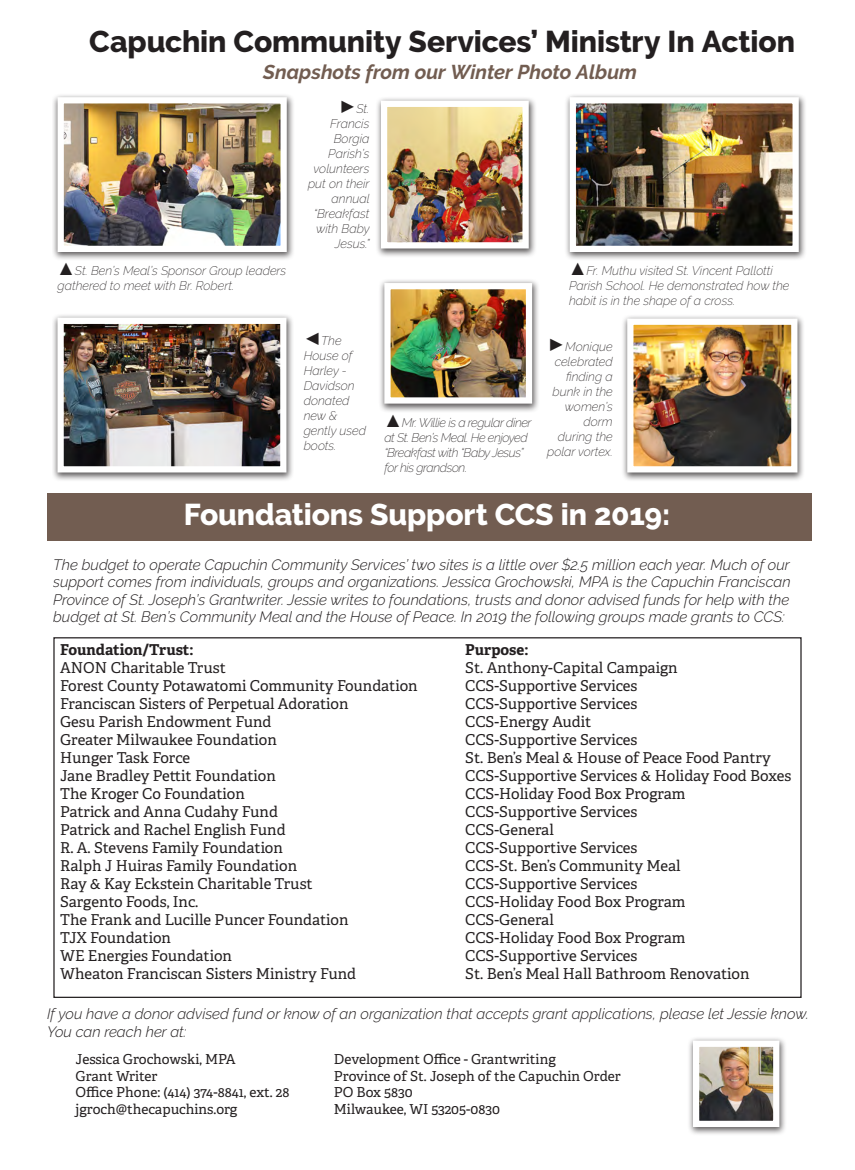
<style>
.page{position:relative;width:855px;height:1170px;background:#fff}
.page>*{position:absolute;margin:0;border:0;box-sizing:border-box;transform-origin:0 0}
.Story_Head{font:800 30px "Raleway";letter-spacing:-.005em;color:#231f20}
.Subhead{font:800 30px "Raleway";letter-spacing:-.005em;color:#fff}
.Subhead-2{font:italic 700 20px "Raleway";color:#725d51}
.t1{font:15px "Adelle";color:#231f20}
.t2{font:italic 300 15px/17.5px "Raleway";color:#231f20;text-align:justify}
.t3{font:700 15px "Adelle";color:#231f20}
.t4{font:13.75px "Adelle";color:#231f20}
.t5{font:italic 200 12.5px/15px "Raleway";color:#231f20}
.t6{font:italic 200 12.5px/15px "Raleway";letter-spacing:-.035em;color:#231f20}
.s1{font-family:"Times New Roman";font-weight:400;font-style:normal;font-size:17.5px}
</style>
<div class="page">
<div style="left:47px;top:493px;width:764px;height:48px;background:#725d51"></div>
<div style="left:375px;top:96px;width:162px;height:162px;background:#231f20;opacity:.75"></div>
<img style="left:388px;top:108px;width:134px;height:133px">
<div style="left:381px;top:101px;width:148px;height:147px;border:6px solid #fff"></div>
<div style="left:564px;top:93px;width:242px;height:168px;background:#231f20;opacity:.75"></div>
<img style="left:577px;top:104px;width:215px;height:141px">
<div style="left:570px;top:97px;width:229px;height:155px;border:6px solid #fff"></div>
<div style="left:52px;top:93px;width:243px;height:168px;background:#231f20;opacity:.75"></div>
<img style="left:65px;top:104px;width:215px;height:141px">
<div style="left:58px;top:97px;width:229px;height:155px;border:6px solid #fff"></div>
<div style="left:621px;top:314px;width:185px;height:168px;background:#231f20;opacity:.75"></div>
<img style="left:634px;top:326px;width:156px;height:139px">
<div style="left:627px;top:319px;width:170px;height:153px;border:6px solid #fff"></div>
<div style="left:52px;top:313px;width:242px;height:169px;background:#231f20;opacity:.75"></div>
<img style="left:65px;top:325px;width:214px;height:140px">
<div style="left:58px;top:318px;width:228px;height:154px;border:6px solid #fff"></div>
<div style="left:379px;top:279px;width:161px;height:134px;background:#231f20;opacity:.75"></div>
<img style="left:391px;top:290px;width:134px;height:107px">
<div style="left:384px;top:283px;width:148px;height:121px;border:6px solid #fff"></div>
<div style="left:687px;top:1036px;width:100px;height:100px;background:#231f20;opacity:.75"></div>
<img style="left:700px;top:1048px;width:72px;height:72px">
<div style="left:693px;top:1041px;width:86px;height:86px;border:6px solid #fff"></div>
<p class="Story_Head" style="left:89px;top:24px;width:707px">Capuchin Community Services’ Ministry In Action</p>
<p class="Subhead-2" style="left:263px;top:60px;width:375px">Snapshots from our Winter Photo Album</p>
<p class="t5" style="left:308px;top:101px;width:63px;text-align:right"><span class="s1">►</span>St.<br>Francis<br>Borgia<br>Parish’s volunteers put on their annual “Breakfast with Baby<br>Jesus.”</p>
<p class="t5" style="left:58px;top:263px;width:230px"><span class="s1">▲</span>St. Ben’s Meal’s Sponsor Group leaders gathered to meet with Br. Robert.</p>
<p class="t5" style="left:569px;top:263px;width:222px"><span class="s1">▲</span>Fr. Muthu visited St. Vincent Pallotti<br>Parish School. He demonstrated how the habit is in the shape of a cross.</p>
<p class="t5" style="left:304px;top:333px;width:64px"><span class="s1">◄</span>The<br>House of<br>Harley -<br>Davidson donated new &amp; gently used boots.</p>
<p class="t6" style="left:384px;top:415px;width:149px"><span class="s1">▲</span>Mr. Willie is a regular diner at St. Ben’s Meal. He enjoyed “Breakfast with “Baby Jesus” for his grandson.</p>
<p class="t5" style="left:547px;top:339px;width:67px;text-align:right"><span class="s1">►</span>Monique celebrated finding a bunk in the women’s dorm during the polar vortex.</p>
<p class="Subhead" style="left:184px;top:498px;width:488px">Foundations Support CCS in 2019:</p>
<p class="t2" style="left:53px;top:556px;width:739px">The budget to operate Capuchin Community Services’ two sites is a little over $2.5 million each year. Much of our support comes from individuals, groups and organizations. Jessica Grochowski, MPA is the Capuchin Franciscan Province of St. Joseph’s Grantwriter. Jessie writes to foundations, trusts and donor advised funds for help with the budget at St. Ben’s Community Meal and the House of Peace. In 2019 the following groups made grants to CCS:</p>
<p class="t3" style="left:60px;top:641px;width:135px">Foundation/Trust:</p>
<p class="t3" style="left:465px;top:641px;width:65px">Purpose:</p>
<p class="t1" style="left:60px;top:659px;width:167px">ANON Charitable Trust</p>
<p class="t1" style="left:465px;top:659px;width:214px">St. Anthony-Capital Campaign</p>
<p class="t1" style="left:60px;top:677px;width:359px">Forest County Potawatomi Community Foundation</p>
<p class="t1" style="left:465px;top:677px;width:174px">CCS-Supportive Services</p>
<p class="t1" style="left:60px;top:695px;width:290px">Franciscan Sisters of Perpetual Adoration</p>
<p class="t1" style="left:465px;top:695px;width:174px">CCS-Supportive Services</p>
<p class="t1" style="left:60px;top:713px;width:213px">Gesu Parish Endowment Fund</p>
<p class="t1" style="left:465px;top:713px;width:128px">CCS-Energy Audit</p>
<p class="t1" style="left:60px;top:731px;width:218px">Greater Milwaukee Foundation</p>
<p class="t1" style="left:465px;top:731px;width:174px">CCS-Supportive Services</p>
<p class="t1" style="left:60px;top:749px;width:131px">Hunger Task Force</p>
<p class="t1" style="left:465px;top:749px;width:307px">St. Ben’s Meal &amp; House of Peace Food Pantry</p>
<p class="t1" style="left:60px;top:767px;width:217px">Jane Bradley Pettit Foundation</p>
<p class="t1" style="left:465px;top:767px;width:328px">CCS-Supportive Services &amp; Holiday Food Boxes</p>
<p class="t1" style="left:60px;top:785px;width:186px">The Kroger Co Foundation</p>
<p class="t1" style="left:465px;top:785px;width:222px">CCS-Holiday Food Box Program</p>
<p class="t1" style="left:60px;top:803px;width:219px">Patrick and Anna Cudahy Fund</p>
<p class="t1" style="left:465px;top:803px;width:174px">CCS-Supportive Services</p>
<p class="t1" style="left:60px;top:821px;width:227px">Patrick and Rachel English Fund</p>
<p class="t1" style="left:465px;top:821px;width:90px">CCS-General</p>
<p class="t1" style="left:60px;top:839px;width:224px">R. A. Stevens Family Foundation</p>
<p class="t1" style="left:465px;top:839px;width:174px">CCS-Supportive Services</p>
<p class="t1" style="left:60px;top:857px;width:238px">Ralph J Huiras Family Foundation</p>
<p class="t1" style="left:465px;top:857px;width:217px">CCS-St. Ben’s Community Meal</p>
<p class="t1" style="left:60px;top:875px;width:254px">Ray &amp; Kay Eckstein Charitable Trust</p>
<p class="t1" style="left:465px;top:875px;width:174px">CCS-Supportive Services</p>
<p class="t1" style="left:60px;top:893px;width:140px">Sargento Foods, Inc.</p>
<p class="t1" style="left:465px;top:893px;width:222px">CCS-Holiday Food Box Program</p>
<p class="t1" style="left:60px;top:911px;width:290px">The Frank and Lucille Puncer Foundation</p>
<p class="t1" style="left:465px;top:911px;width:90px">CCS-General</p>
<p class="t1" style="left:60px;top:929px;width:112px">TJX Foundation</p>
<p class="t1" style="left:465px;top:929px;width:222px">CCS-Holiday Food Box Program</p>
<p class="t1" style="left:60px;top:947px;width:173px">WE Energies Foundation</p>
<p class="t1" style="left:465px;top:947px;width:174px">CCS-Supportive Services</p>
<p class="t1" style="left:60px;top:965px;width:297px">Wheaton Franciscan Sisters Ministry Fund</p>
<p class="t1" style="left:465px;top:965px;width:286px">St. Ben’s Meal Hall Bathroom Renovation</p>
<p class="t2" style="left:47px;top:1005px;width:763px;line-height:18px">If you have a donor advised fund or know of an organization that accepts grant applications, please let Jessie know.<br>You can reach her at:</p>
<p class="t4" style="left:76px;top:1051px;width:162px">Jessica Grochowski, MPA</p>
<p class="t4" style="left:76px;top:1067px;width:83px">Grant Writer</p>
<p class="t4" style="left:76px;top:1084px;width:215px">Office Phone: (414) 374-8841, ext. 28</p>
<p class="t4" style="left:76px;top:1100px;width:163px">jgroch@thecapuchins.org</p>
<p class="t4" style="left:334px;top:1051px;width:223px">Development Office - Grantwriting</p>
<p class="t4" style="left:334px;top:1067px;width:289px">Province of St. Joseph of the Capuchin Order</p>
<p class="t4" style="left:334px;top:1084px;width:80px">PO Box 5830</p>
<p class="t4" style="left:334px;top:1100px;width:168px">Milwaukee, WI 53205-0830</p>
</div>
